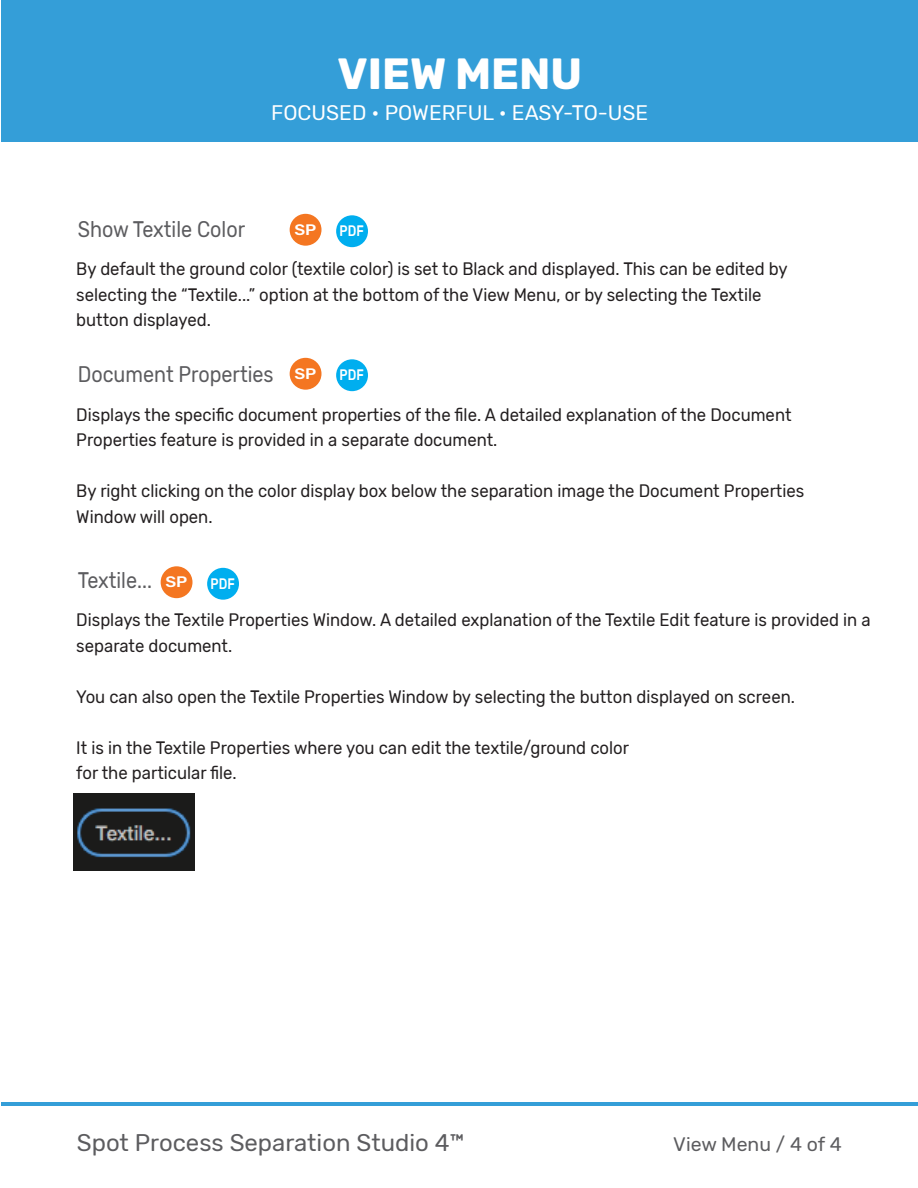
<style>
.page{position:relative;width:918px;height:1188px;background:#fff}
.page>*{position:absolute;margin:0;border:0;box-sizing:border-box;transform-origin:0 0}
.t1{font:700 43.5px "Rubik";color:#fff}
.t2{font:24px "Rubik";color:#5c5c5f}
.t3{font:22.5px "Rubik";color:#5c5c5f;scale:.88 1}
.t4{font:21px "Rubik";color:#fff}
.t5{font:19.5px "Rubik";color:#5c5c5f}
.t6{font:18px/25.5px "Rubik";color:#231f20;scale:.93 1}
.t7{font:500 15.15px "Rubik";color:#fff;scale:.81 1}
.t8{font:500 15.15px "Rubik";color:#fff;scale:1.11 1}
</style>
<div class="page">
<div style="left:1px;top:0;width:917px;height:141px;background:#349ed8"></div>
<hr style="left:1px;top:1102px;width:917px;height:4px;background:#349ed8">
<img style="left:73px;top:794px;width:122px;height:76px">
<div style="left:290px;top:358px;width:32px;height:32px;background:#f47621;border-radius:50%"></div>
<div style="left:336px;top:359px;width:32px;height:32px;background:#00aeef;border-radius:50%"></div>
<div style="left:290px;top:214px;width:32px;height:32px;background:#f47621;border-radius:50%"></div>
<div style="left:336px;top:215px;width:32px;height:32px;background:#00aeef;border-radius:50%"></div>
<div style="left:161px;top:566px;width:32px;height:32px;background:#f47621;border-radius:50%"></div>
<div style="left:207px;top:568px;width:32px;height:32px;background:#00aeef;border-radius:50%"></div>
<p class="t1" style="left:337px;top:48px;width:246px">VIEW MENU</p>
<p class="t4" style="left:271px;top:101px;width:378px">FOCUSED • POWERFUL • EASY-TO-USE</p>
<p class="t3" style="left:78px;top:216px;width:192px">Show Textile Color</p>
<p class="t8" style="left:294px;top:221px;width:21px">SP</p>
<p class="t7" style="left:340px;top:222px;width:31px">PDF</p>
<p class="t6" style="left:76px;top:257px;width:766px">By default the ground color (textile color) is set to Black and displayed. This can be edited by selecting the “Textile...” option at the bottom of the View Menu, or by selecting the Textile button displayed.</p>
<p class="t3" style="left:78px;top:362px;width:224px">Document Properties</p>
<p class="t8" style="left:294px;top:365px;width:21px">SP</p>
<p class="t7" style="left:340px;top:366px;width:31px">PDF</p>
<p class="t6" style="left:76px;top:402px;width:771px">Displays the specific document properties of the file. A detailed explanation of the Document<br>Properties feature is provided in a separate document.</p>
<p class="t6" style="left:76px;top:479px;width:784px">By right clicking on the color display box below the separation image the Document Properties<br>Window will open.</p>
<p class="t3" style="left:78px;top:567px;width:86px">Textile...</p>
<p class="t8" style="left:165px;top:573px;width:21px">SP</p>
<p class="t7" style="left:211px;top:575px;width:31px">PDF</p>
<p class="t6" style="left:76px;top:608px;width:856px">Displays the Textile Properties Window. A detailed explanation of the Textile Edit feature is provided in a separate document.</p>
<p class="t6" style="left:76px;top:684px;width:774px">You can also open the Textile Properties Window by selecting the button displayed on screen.</p>
<p class="t6" style="left:76px;top:735px;width:596px">It is in the Textile Properties where you can edit the textile/ground color for the particular file.</p>
<p class="t2" style="left:77px;top:1129px;width:389px">Spot Process Separation Studio 4™</p>
<p class="t5" style="left:673px;top:1133px;width:170px">View Menu / 4 of 4</p>
</div>
